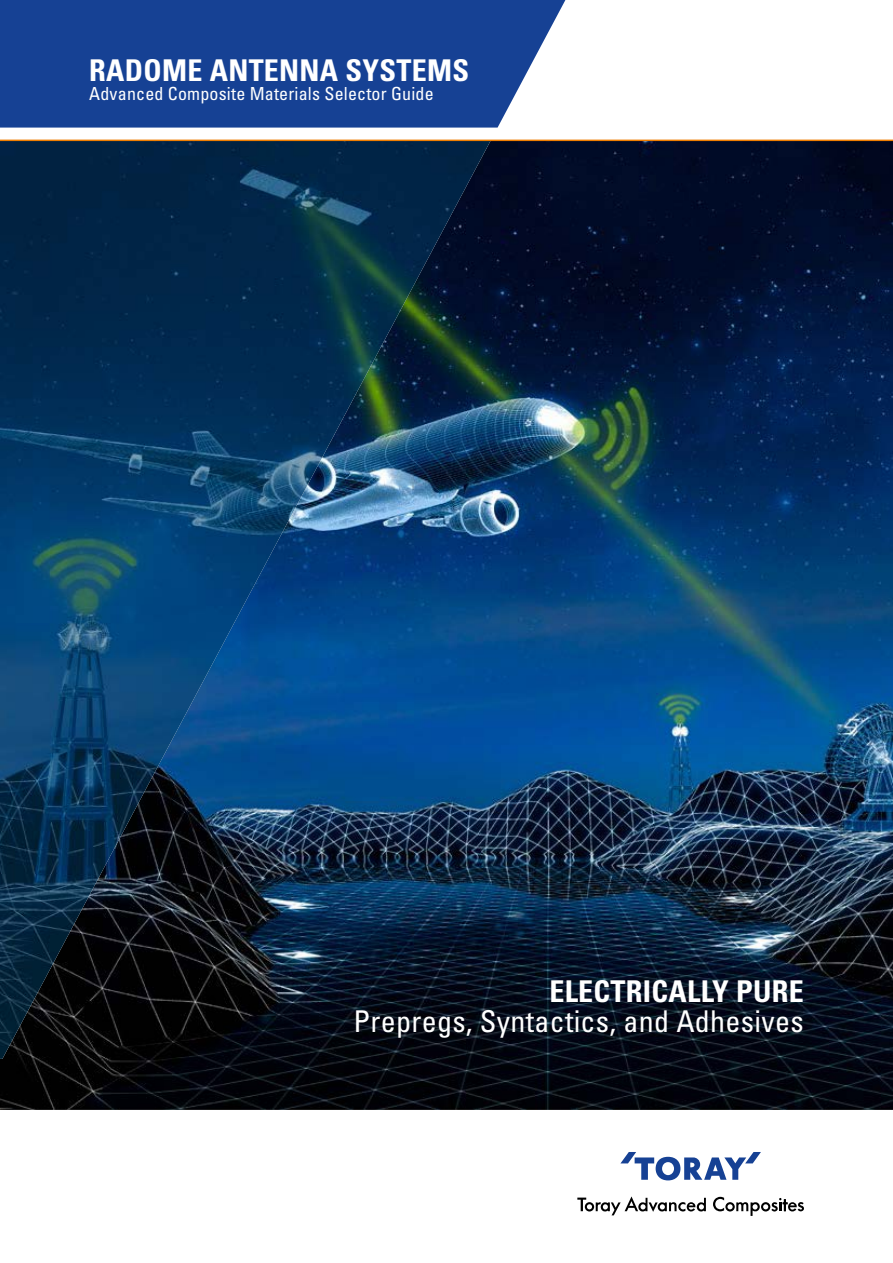
<style>
.page{position:relative;width:893px;height:1263px;background:#fff}
.page>*{position:absolute;margin:0;border:0;box-sizing:border-box;transform-origin:0 0}
.t1{font:700 condensed 30px "Univers";letter-spacing:.01em;color:#fff}
.t2{font:condensed 30px "Univers";letter-spacing:.01em;color:#fff}
.t3{font:condensed 18px "Univers";letter-spacing:.01em;color:#fff}
</style>
<div class="page">
<img style="left:0;top:141px;width:893px;height:969px">
<img style="left:0;top:141px;width:491px;height:918px">
<div style="left:0;top:0;width:565px;height:128px;background:#164194"></div>
<svg style="left:620px;top:1152px;width:141px;height:28px"></svg>
<svg style="left:577px;top:1196px;width:129px;height:19px"></svg>
<svg style="left:713px;top:1197px;width:91px;height:19px"></svg>
<hr style="left:0;top:140px;width:893px;height:1px;background:#ef7d00">
<h1 class="t1" style="left:89px;top:52px;width:381px">RADOME ANTENNA SYSTEMS</h1>
<p class="t3" style="left:89px;top:82px;width:346px">Advanced Composite Materials Selector Guide</p>
<h1 class="t1" style="left:549px;top:973px;width:256px">ELECTRICALLY PURE</h1>
<h1 class="t2" style="left:354px;top:1002px;width:452px">Prepregs, Syntactics, and Adhesives</h1>
</div>
